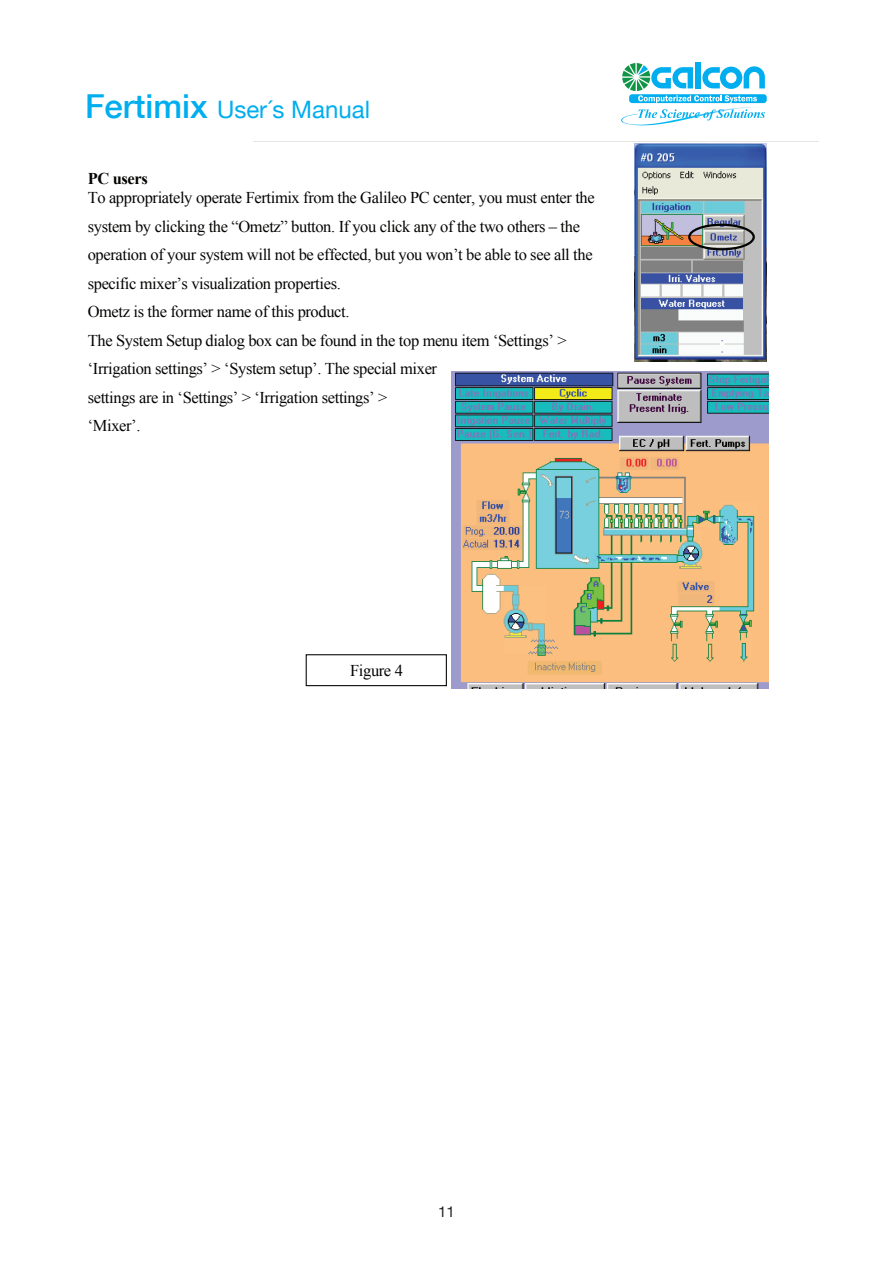
<style>
.page{position:relative;width:893px;height:1263px;background:#fff}
.page>*{position:absolute;margin:0;border:0;box-sizing:border-box;transform-origin:0 0}
.t1{font:24px "Helvetica Neue";color:#00aeef}
.t2{font:16.5px/28.5px "Times New Roman";letter-spacing:-.02em;color:#040503}
.t3{font:700 16.5px "Times New Roman";letter-spacing:-.02em;color:#040503}
.t4{font:15px "Helvetica Neue";color:#231f20}
.s1{font-weight:500;font-size:33px}
</style>
<div class="page">
<img style="left:635px;top:143px;width:132px;height:218px">
<img style="left:452px;top:372px;width:316px;height:316px">
<div style="left:688px;top:224px;width:67px;height:26px;border:2px solid #040503;border-radius:50%"></div>
<div style="left:306px;top:654px;width:141px;height:32px;border:1px solid #040503"></div>
<div style="left:695px;top:62px;width:5px;height:26px;background:#00aeef"></div>
<svg style="left:621px;top:63px;width:145px;height:62px"></svg>
<h1 class="t1" style="left:85px;top:95px;width:286px"><span class="s1">Fertimix</span> User´s Manual</h1>
<p class="t3" style="left:88px;top:167px;width:62px">PC users</p>
<p class="t2" style="left:88px;top:183px;width:509px">To appropriately operate Fertimix from the Galileo PC center, you must enter the system by clicking the “Ometz” button. If you click any of the two others – the operation of your system will not be effected, but you won’t be able to see all the specific mixer’s visualization properties.<br>Ometz is the former name of this product.<br>The System Setup dialog box can be found in the top menu item ‘Settings’ &gt; ‘Irrigation settings’ &gt; ‘System setup’. The special mixer<br>settings are in ‘Settings’ &gt; ‘Irrigation settings’ &gt;<br>‘Mixer’.</p>
<p class="t2" style="left:350px;top:656px;width:54px">Figure 4</p>
<p class="t4" style="left:438px;top:1202px;width:18px">11</p>
</div>
